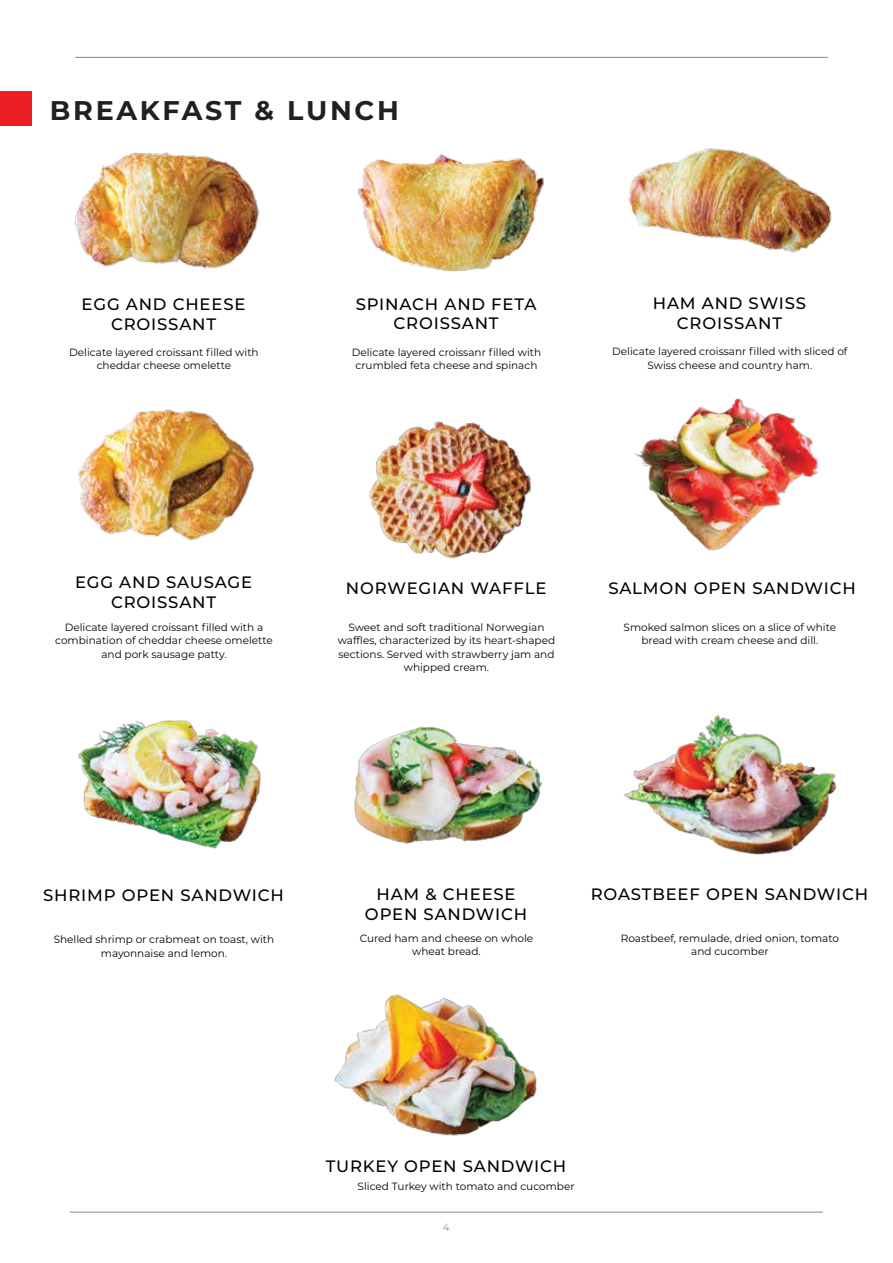
<style>
.page{position:relative;width:893px;height:1263px;background:#fff}
.page>*{position:absolute;margin:0;border:0;box-sizing:border-box;transform-origin:0 0}
.t1{font:700 27px "Montserrat";letter-spacing:.1em;color:#231f20}
.t2{font:500 16.5px/19.8px "Montserrat";letter-spacing:.05em;color:#010101;text-align:center}
.t3{font:10.5px/13.5px "Montserrat";color:#010101;text-align:center}
.t4{font:10.5px "Montserrat";color:#939598}
</style>
<div class="page">
<img style="left:78px;top:409px;width:176px;height:132px">
<img style="left:74px;top:152px;width:185px;height:117px">
<img style="left:357px;top:154px;width:187px;height:118px">
<img style="left:628px;top:148px;width:204px;height:105px">
<hr style="left:70px;top:1211px;width:753px;height:2px;background:#939598">
<hr style="left:75px;top:57px;width:753px;height:1px;background:#939598">
<div style="left:0;top:91px;width:31px;height:34px;background:#ed1d24"></div>
<img style="left:369px;top:421px;width:162px;height:138px">
<img style="left:624px;top:715px;width:213px;height:140px">
<img style="left:334px;top:994px;width:203px;height:142px">
<img style="left:634px;top:398px;width:184px;height:153px">
<img style="left:78px;top:720px;width:183px;height:129px">
<img style="left:354px;top:727px;width:189px;height:117px">
<h1 class="t1" style="left:50px;top:91px;width:350px">BREAKFAST &amp; LUNCH</h1>
<h2 class="t2" style="left:82px;top:294px;width:165px">EGG AND CHEESE<br>CROISSANT</h2>
<p class="t3" style="left:69px;top:345px;width:191px">Delicate layered croissant filled with cheddar cheese omelette</p>
<h2 class="t2" style="left:356px;top:293px;width:182px">SPINACH AND FETA<br>CROISSANT</h2>
<p class="t3" style="left:352px;top:345px;width:191px">Delicate layered croissanr filled with crumbled feta cheese and spinach</p>
<h2 class="t2" style="left:653px;top:293px;width:155px">HAM AND SWISS<br>CROISSANT</h2>
<p class="t3" style="left:612px;top:344px;width:237px">Delicate layered croissanr filled with sliced of<br>Swiss cheese and country ham.</p>
<h2 class="t2" style="left:75px;top:572px;width:179px">EGG AND SAUSAGE<br>CROISSANT</h2>
<p class="t3" style="left:55px;top:620px;width:219px">Delicate layered croissant filled with a combination of cheddar cheese omelette and pork sausage patty.</p>
<h2 class="t2" style="left:346px;top:577px;width:202px">NORWEGIAN WAFFLE</h2>
<p class="t3" style="left:338px;top:620px;width:219px">Sweet and soft traditional Norwegian waffles, characterized by its heart-shaped sections. Served with strawberry jam and whipped cream.</p>
<h2 class="t2" style="left:608px;top:578px;width:249px">SALMON OPEN SANDWICH</h2>
<p class="t3" style="left:624px;top:620px;width:214px">Smoked salmon slices on a slice of white bread with cream cheese and dill.</p>
<h2 class="t2" style="left:43px;top:884px;width:242px">SHRIMP OPEN SANDWICH</h2>
<p class="t3" style="left:54px;top:932px;width:222px">Shelled shrimp or crabmeat on toast, with mayonnaise and lemon.</p>
<h2 class="t2" style="left:365px;top:883px;width:164px">HAM &amp; CHEESE<br>OPEN SANDWICH</h2>
<p class="t3" style="left:360px;top:931px;width:175px">Cured ham and cheese on whole wheat bread.</p>
<h2 class="t2" style="left:591px;top:883px;width:279px">ROASTBEEF OPEN SANDWICH</h2>
<p class="t3" style="left:621px;top:931px;width:220px">Roastbeef, remulade, dried onion, tomato and cucomber</p>
<h2 class="t2" style="left:326px;top:1155px;width:242px">TURKEY OPEN SANDWICH</h2>
<p class="t3" style="left:358px;top:1179px;width:218px">Sliced Turkey with tomato and cucomber</p>
<p class="t4" style="left:443px;top:1220px;width:8px">4</p>
</div>
